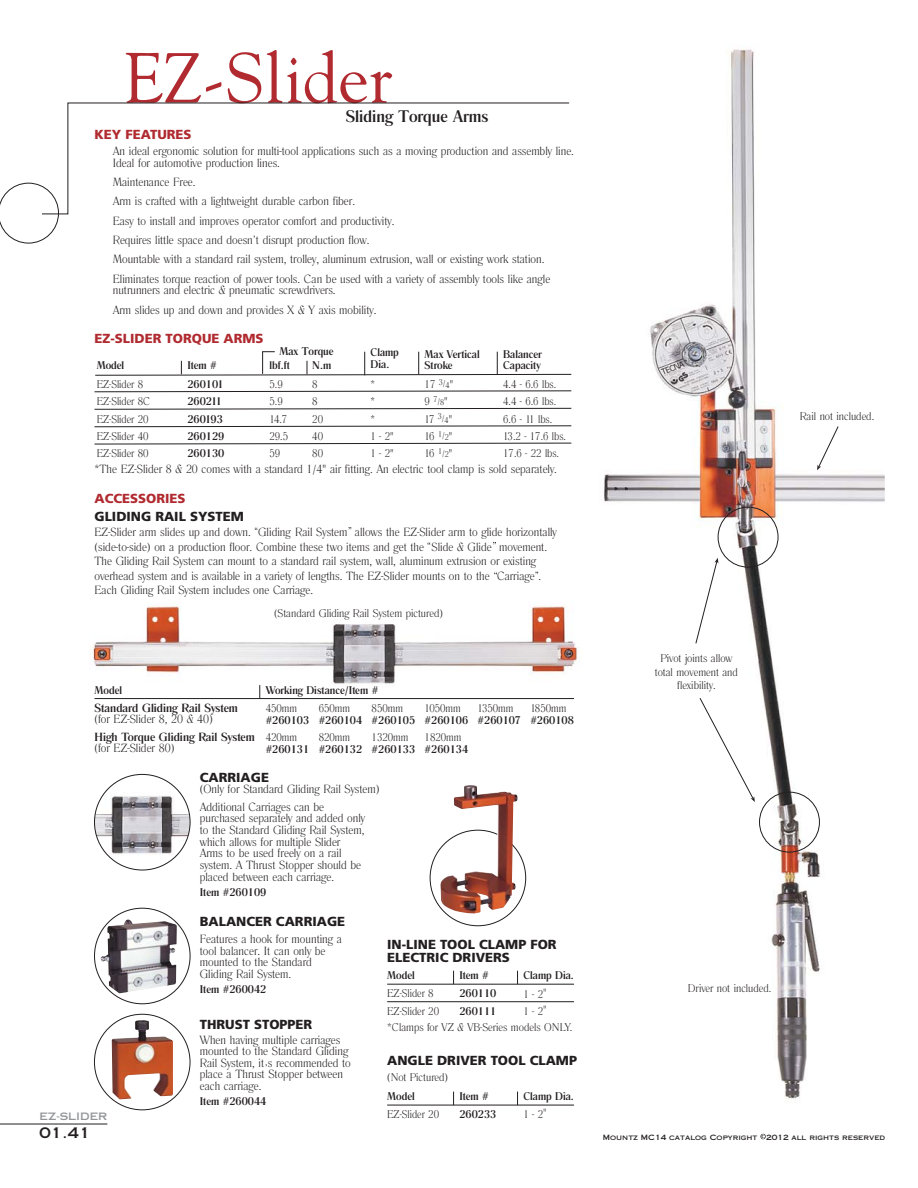
<style>
.page{position:relative;width:918px;height:1188px;background:#fff}
.page>*{position:absolute;margin:0;border:0;box-sizing:border-box;transform-origin:0 0}
.t1{font:69.9px "Goudy S Si";color:#b02a30}
.t2{font:500 17.55px "Romana T";color:#231f20}
.t3{font:14.55px "Copperplate Thirty One AB";color:#231f20}
.t4{font:900 13.05px/13.6px "Frutiger";color:#231f20}
.t5{font:900 13.05px "Frutiger";color:#b02a30}
.t6{font:12.45px/11.7px "Romana T Ligh";color:#231f20}
.t7{font:500 12.45px "Romana T";color:#231f20}
.t8{font:11.7px/17.4px "Romana T Ligh";color:#231f20}
.t9{font:500 11.7px/17.4px "Romana T";color:#231f20}
.t10{font:10.2px "Copperplate Thirty One AB";color:#939598}
.t11{font:8.7px "Romana T Ligh";color:#231f20}
.t12{font:7.35px "Copperplate Thirty One AB";color:#231f20}
.s1{font-size:8.7px}
.s2{font-size:11.7px}
.s3{font-family:"Futura";font-weight:300;font-size:12.45px}
</style>
<div class="page">
<img style="left:604px;top:49px;width:281px;height:1053px">
<img style="left:90px;top:605px;width:488px;height:82px">
<hr style="left:0;top:1124px;width:107px;height:1px;background:#231f20">
<img style="left:95px;top:775px;width:95px;height:81px">
<svg style="left:453px;top:971px;width:1px;height:13px"></svg>
<hr style="left:387px;top:984px;width:187px;height:1px;background:#231f20">
<hr style="left:387px;top:1001px;width:187px;height:1px;background:#231f20">
<svg style="left:517px;top:971px;width:1px;height:13px"></svg>
<div style="left:718px;top:507px;width:60px;height:60px;border:1px solid #231f20;border-radius:50%"></div>
<div style="left:759px;top:792px;width:61px;height:60px;border:1px solid #231f20;border-radius:50%"></div>
<svg style="left:695px;top:558px;width:23px;height:86px"></svg>
<svg style="left:700px;top:698px;width:55px;height:104px"></svg>
<svg style="left:817px;top:426px;width:22px;height:44px"></svg>
<svg style="left:94px;top:390px;width:478px;height:2px"></svg>
<svg style="left:95px;top:351px;width:477px;height:25px"></svg>
<svg style="left:94px;top:408px;width:478px;height:2px"></svg>
<svg style="left:94px;top:425px;width:478px;height:2px"></svg>
<svg style="left:260px;top:685px;width:1px;height:13px"></svg>
<hr style="left:95px;top:698px;width:479px;height:1px;background:#231f20">
<img style="left:101px;top:919px;width:76px;height:74px">
<img style="left:112px;top:1020px;width:61px;height:79px">
<img style="left:440px;top:785px;width:78px;height:128px">
<svg style="left:760px;top:1134px;width:6px;height:5px"></svg>
<svg style="left:94px;top:443px;width:478px;height:1px"></svg>
<svg style="left:453px;top:1092px;width:1px;height:13px"></svg>
<hr style="left:387px;top:1105px;width:187px;height:1px;background:#231f20">
<svg style="left:517px;top:1092px;width:1px;height:13px"></svg>
<svg style="left:0;top:183px;width:59px;height:60px"></svg>
<svg style="left:41px;top:102px;width:529px;height:113px"></svg>
<h1 class="t1" style="left:124px;top:38px;width:270px">EZ-Slider</h1>
<h2 class="t2" style="left:346px;top:110px;width:144px">Sliding Torque Arms</h2>
<p class="t5" style="left:95px;top:129px;width:99px">KEY FEATURES</p>
<p class="t6" style="left:113px;top:146px;width:463px">An ideal ergonomic solution for multi-tool applications such as a moving production and assembly line.<br>Ideal for automotive production lines.</p>
<p class="t6" style="left:113px;top:197px;width:244px">Arm is crafted with a lightweight durable carbon fiber.</p>
<p class="t6" style="left:113px;top:235px;width:258px">Requires little space and doesn’t disrupt production flow.</p>
<p class="t6" style="left:113px;top:177px;width:84px">Maintenance Free.</p>
<p class="t6" style="left:113px;top:216px;width:283px">Easy to install and improves operator comfort and productivity.</p>
<p class="t6" style="left:113px;top:255px;width:433px">Mountable with a standard rail system, trolley, aluminum extrusion, wall or existing work station.</p>
<p class="t6" style="left:113px;top:274px;width:439px">Eliminates torque reaction of power tools. Can be used with a variety of assembly tools like angle nutrunners and electric &amp; pneumatic screwdrivers.</p>
<p class="t6" style="left:113px;top:305px;width:265px">Arm slides up and down and provides X &amp; Y axis mobility.</p>
<p class="t5" style="left:95px;top:333px;width:171px">EZ-SLIDER TORQUE ARMS</p>
<p class="t9" style="left:280px;top:343px;width:56px">Max Torque</p>
<p class="t9" style="left:97px;top:358px;width:29px">Model</p>
<p class="t9" style="left:187px;top:358px;width:31px">Item #</p>
<p class="t9" style="left:312px;top:358px;width:21px">N.m</p>
<p class="t9" style="left:269px;top:358px;width:22px">lbf.ft</p>
<p class="t8" style="left:97px;top:376px;width:55px">EZ-Slider 8<br>EZ-Slider 8C<br>EZ-Slider 20<br>EZ-Slider 40<br>EZ-Slider 80</p>
<p class="t9" style="left:187px;top:377px;width:39px">260101<br>260211<br>260193<br>260129<br>260130</p>
<p class="t8" style="left:269px;top:376px;width:20px">5.9<br>5.9<br>14.7<br>29.5<br>59</p>
<p class="t8" style="left:312px;top:376px;width:12px">8<br>8<br>20<br>40<br>80</p>
<p class="t9" style="left:371px;top:348px;width:30px;line-height:11.7px">Clamp<br>Dia.</p>
<p class="t8" style="left:370px;top:376px;width:25px">*<br>*<br>*<br>1 - 2"<br>1 - 2"</p>
<p class="t9" style="left:425px;top:349px;width:57px;line-height:11.7px">Max Vertical<br>Stroke</p>
<p class="t9" style="left:503px;top:349px;width:40px;line-height:11.7px">Balancer<br>Capacity</p>
<p class="t8" style="left:425px;top:376px;width:30px">17 <sup>3</sup><span class="s1">/4</span>"</p>
<p class="t11" style="left:425px;top:397px;width:25px"><span class="s2">9</span> 7/8<span class="s2">"</span></p>
<p class="t8" style="left:425px;top:411px;width:29px;text-align:justify">17 <sup>3</sup><span class="s1">/4</span>" 16 <sup>1</sup><span class="s1">/2</span>" 16 <sup>1</sup><span class="s1">/2</span>"</p>
<p class="t8" style="left:503px;top:376px;width:64px">4.4 - 6.6 lbs.<br>4.4 - 6.6 lbs.<br>6.6 - 11 lbs.<br>13.2 - 17.6 lbs.<br>17.6 - 22 lbs.</p>
<p class="t6" style="left:95px;top:464px;width:464px">*The EZ-Slider 8 &amp; 20 comes with a standard 1/4" air fitting. An electric tool clamp is sold separately.</p>
<p class="t5" style="left:95px;top:493px;width:93px">ACCESSORIES</p>
<p class="t4" style="left:95px;top:510px;width:151px">GLIDING RAIL SYSTEM</p>
<p class="t6" style="left:95px;top:526px;width:464px;line-height:14.5px">EZ-Slider arm slides up and down. Gliding Rail System allows the EZ-Slider arm to glide horizontally (side-to-side) on a production floor. Combine these two items and get the Slide &amp; Glide movement.<br>The Gliding Rail System can mount to a standard rail system, wall, aluminum extrusion or existing overhead system and is available in a variety of lengths. The EZ-Slider mounts on to the Carriage .<br>Each Gliding Rail System includes one Carriage.</p>
<p class="t8" style="left:274px;top:605px;width:170px">(Standard Gliding Rail System pictured)</p>
<p class="t9" style="left:95px;top:683px;width:29px">Model</p>
<p class="t9" style="left:266px;top:682px;width:114px">Working Distance/Item #</p>
<p class="t7" style="left:95px;top:703px;width:145px">Standard Gliding Rail System</p>
<p class="t6" style="left:95px;top:715px;width:120px">(for EZ-Slider 8, 20 &amp; 40)</p>
<p class="t7" style="left:95px;top:732px;width:162px">High Torque Gliding Rail System</p>
<p class="t6" style="left:95px;top:744px;width:81px">(for EZ-Slider 80)</p>
<p class="t8" style="left:266px;top:701px;width:33px">450mm</p>
<p class="t9" style="left:266px;top:713px;width:45px">#260103</p>
<p class="t8" style="left:266px;top:730px;width:33px">420mm</p>
<p class="t9" style="left:266px;top:742px;width:45px">#260131</p>
<p class="t8" style="left:319px;top:701px;width:33px">650mm</p>
<p class="t9" style="left:319px;top:713px;width:45px">#260104</p>
<p class="t8" style="left:319px;top:730px;width:33px">820mm</p>
<p class="t9" style="left:319px;top:742px;width:45px">#260132</p>
<p class="t8" style="left:372px;top:701px;width:33px">850mm</p>
<p class="t9" style="left:372px;top:713px;width:45px">#260105</p>
<p class="t8" style="left:372px;top:730px;width:38px">1320mm</p>
<p class="t9" style="left:372px;top:742px;width:45px">#260133</p>
<p class="t4" style="left:200px;top:771px;width:71px">CARRIAGE</p>
<p class="t6" style="left:200px;top:785px;width:181px">(Only for Standard Gliding Rail System)</p>
<p class="t6" style="left:200px;top:802px;width:167px">Additional Carriages can be purchased separately and added only to the Standard Gliding Rail System, which allows for multiple Slider<br>Arms to be used freely on a rail system. A Thrust Stopper should be placed between each carriage.</p>
<p class="t9" style="left:200px;top:884px;width:68px">Item #260109</p>
<p class="t8" style="left:425px;top:701px;width:38px">1050mm</p>
<p class="t9" style="left:425px;top:713px;width:45px">#260106</p>
<p class="t8" style="left:425px;top:730px;width:38px">1820mm</p>
<p class="t9" style="left:425px;top:742px;width:45px">#260134</p>
<p class="t8" style="left:478px;top:701px;width:37px">1350mm</p>
<p class="t9" style="left:478px;top:713px;width:45px">#260107</p>
<p class="t8" style="left:530px;top:701px;width:38px">1850mm</p>
<p class="t9" style="left:530px;top:713px;width:45px">#260108</p>
<p class="t10" style="left:39px;top:1111px;width:69px">EZ-SLIDER</p>
<p class="t3" style="left:39px;top:1125px;width:53px">01.41</p>
<p class="t4" style="left:200px;top:916px;width:147px">BALANCER CARRIAGE</p>
<p class="t6" style="left:200px;top:934px;width:144px">Features a hook for mounting a tool balancer. It can only be mounted to the Standard<br>Gliding Rail System.</p>
<p class="t4" style="left:387px;top:938px;width:171px">IN-LINE TOOL CLAMP FOR<br>ELECTRIC DRIVERS</p>
<p class="t9" style="left:387px;top:968px;width:29px">Model</p>
<p class="t9" style="left:459px;top:968px;width:31px">Item #</p>
<p class="t9" style="left:523px;top:968px;width:52px">Clamp Dia.</p>
<p class="t9" style="left:200px;top:982px;width:68px">Item #260042</p>
<p class="t8" style="left:387px;top:986px;width:53px">EZ-Slider 8<br>EZ-Slider 20</p>
<p class="t9" style="left:459px;top:986px;width:39px">260110<br>260111</p>
<p class="t8" style="left:523px;top:986px;width:25px">1 - 2<span class="s3">"<br></span>1 - 2<span class="s3">"</span></p>
<p class="t4" style="left:200px;top:1019px;width:114px">THRUST STOPPER</p>
<p class="t6" style="left:200px;top:1035px;width:153px">When having multiple carriages mounted to the Standard Gliding<br>Rail System, it s recommended to place a Thrust Stopper between each carriage.</p>
<p class="t9" style="left:200px;top:1093px;width:68px">Item #260044</p>
<p class="t8" style="left:387px;top:1020px;width:187px">*Clamps for VZ &amp; VB-Series models ONLY.</p>
<p class="t4" style="left:387px;top:1055px;width:191px">ANGLE DRIVER TOOL CLAMP</p>
<p class="t8" style="left:387px;top:1069px;width:62px">(Not Pictured)</p>
<p class="t8" style="left:387px;top:1107px;width:53px">EZ-Slider 20</p>
<p class="t9" style="left:459px;top:1107px;width:39px">260233</p>
<p class="t8" style="left:523px;top:1107px;width:25px">1 - 2<span class="s3">"</span></p>
<p class="t9" style="left:387px;top:1089px;width:29px">Model</p>
<p class="t9" style="left:459px;top:1089px;width:31px">Item #</p>
<p class="t9" style="left:523px;top:1089px;width:52px">Clamp Dia.</p>
<p class="t8" style="left:800px;top:408px;width:76px">Rail not included.</p>
<p class="t8" style="left:655px;top:653px;width:85px;line-height:13.6px;text-align:center">Pivot joints allow total movement and flexibility.</p>
<p class="t8" style="left:688px;top:980px;width:85px">Driver not included.</p>
<p class="t12" style="left:603px;top:1133px;width:284px">Mountz MC14 catalog Copyright 2012 all rights reserved</p>
</div>
